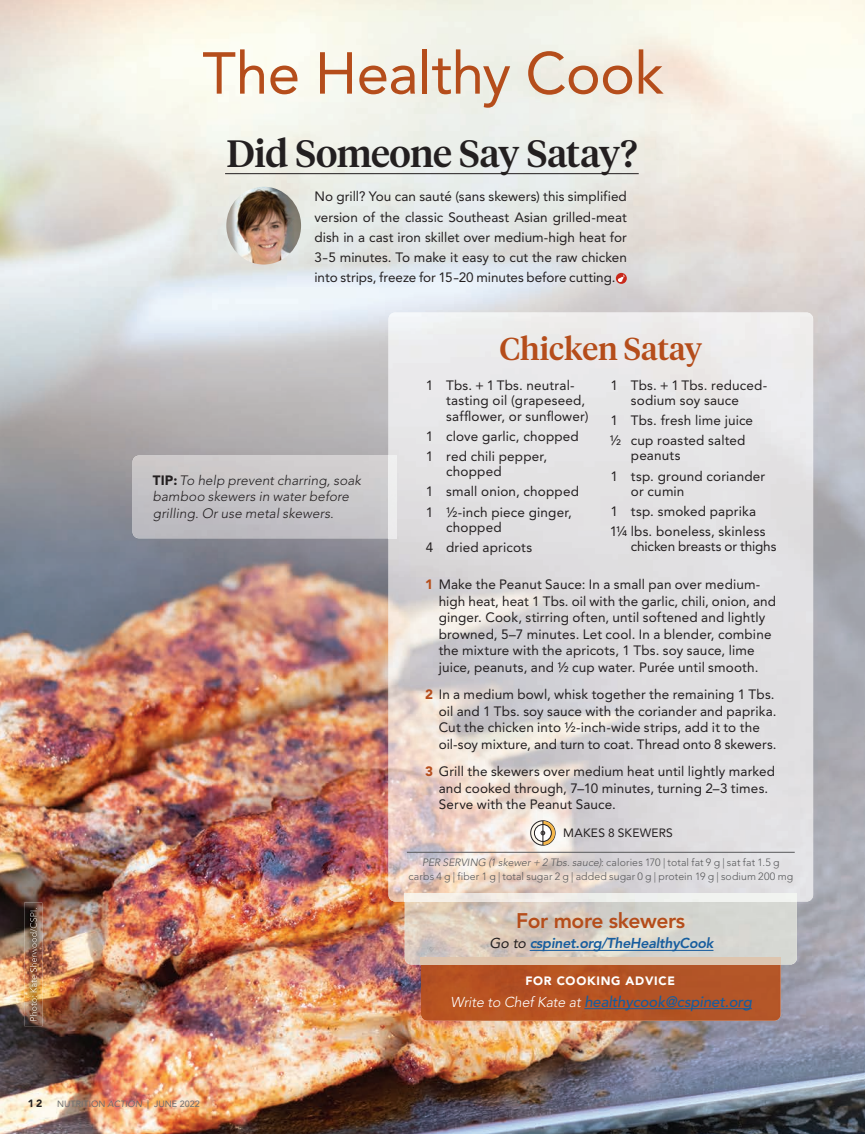
<style>
.page{position:relative;width:865px;height:1134px;background:#fff}
.page>*{position:absolute;margin:0;border:0;box-sizing:border-box;transform-origin:0 0}
.t1{font:58.5px "Avenir LT Std";letter-spacing:-.01em;color:#b54d1b}
.t2{font:500 37.8px "Tiempos Headline";letter-spacing:-.015em;color:#231f20}
.t3{font:500 31.5px "Tiempos Headline";color:#b54d1b}
.t4{font:800 21px "Avenir LT Std";letter-spacing:-.02em;color:#b54d1b}
.t5{font:italic 500 15px "Avenir LT Std";letter-spacing:-.01em;color:#175d9e}
.t6{font:italic 800 14.25px "Avenir LT Std";letter-spacing:-.02em;color:#175d9e}
.t7{font:13.5px/20.2px "Avenir LT Std";letter-spacing:.01em;color:#231f20}
.t8{font:italic 300 13.5px/16.5px "Avenir LT Std";letter-spacing:.01em;color:#231f20}
.t9{font:13.5px "Avenir LT Std";letter-spacing:-.01em;color:#231f20}
.t10{font:900 12px "Avenir LT Std";letter-spacing:.06em;color:#fff}
.t11{font:12px "Avenir LT Std";letter-spacing:.02em;color:#231f20}
.t12{font:300 10.5px/13.5px "Avenir LT Std";letter-spacing:.01em;color:#57585a;text-align:center}
.t13{font:900 10.5px "Avenir LT Std";color:#231f20}
.t14{font:9px "Avenir LT Std";color:#6c6d70}
.s1{font-weight:900;font-style:normal}
.s2{font-style:italic}
.s3{font-weight:900;color:#b54d1b}
.s4{font-weight:400;color:#231f20}
.s5{font-weight:300;font-size:14.25px;color:#fff}
</style>
<div class="page">
<img style="left:0;top:0;width:864px;height:1133px">
<img style="left:132px;top:455px;width:256px;height:83px">
<svg style="left:615px;top:273px;width:11px;height:11px"></svg>
<svg style="left:618px;top:274px;width:6px;height:8px"></svg>
<img style="left:226px;top:187px;width:75px;height:77px">
<hr style="left:225px;top:173px;width:413px;height:1px;background:#231f20">
<div style="left:421px;top:964px;width:359px;height:56px;background:#b55424"></div>
<img style="left:404px;top:901px;width:392px;height:63px">
<hr style="left:529px;top:949px;width:184px;height:1px;background:#175d9e">
<hr style="left:584px;top:1007px;width:167px;height:1px;background:#175d9e">
<img style="left:388px;top:312px;width:424px;height:589px">
<svg style="left:530px;top:820px;width:25px;height:25px"></svg>
<div style="left:530px;top:820px;width:25px;height:25px;border:1px solid #231f20;border-radius:50%"></div>
<svg style="left:534px;top:824px;width:17px;height:17px"></svg>
<div style="left:534px;top:824px;width:17px;height:17px;border:1px solid #231f20;border-radius:50%"></div>
<svg style="left:540px;top:820px;width:15px;height:24px"></svg>
<hr style="left:407px;top:851px;width:387px;height:1px;background:#57585a">
<img style="left:24px;top:902px;width:18px;height:123px">
<img style="left:30px;top:907px;width:7px;height:113px">
<h1 class="t1" style="left:202px;top:39px;width:462px">The Healthy Cook</h1>
<h2 class="t2" style="left:226px;top:127px;width:412px">Did Someone Say Satay?</h2>
<p class="t7" style="left:314px;top:186px;width:314px;text-align:justify">No grill? You can sauté (sans skewers) this simplified version of the classic Southeast Asian grilled-meat dish in a cast iron skillet over medium-high heat for 3-5 minutes. To make it easy to cut the raw chicken into strips, freeze for 15-20 minutes before cutting.</p>
<p class="t8" style="left:153px;top:471px;width:210px"><span class="s1">TIP:</span> To help prevent charring, soak bamboo skewers in water before grilling. Or use metal skewers.</p>
<p class="t13" style="left:28px;top:1096px;width:16px">12</p>
<p class="t14" style="left:57px;top:1098px;width:144px">NUTRITION <span class="s2">ACTION</span> | JUNE 2022</p>
<h3 class="t3" style="left:499px;top:327px;width:204px">Chicken Satay</h3>
<p class="t7" style="left:446px;top:377px;width:144px;line-height:15.5px;text-indent:-20px">1 Tbs. + 1 Tbs. neutral&shy;tasting oil (grapeseed, safflower, or sunflower)</p>
<p class="t7" style="left:426px;top:426px;width:154px">1 clove garlic, chopped<br>1 red chili pepper,</p>
<p class="t7" style="left:426px;top:461px;width:154px;text-indent:20px">chopped<br>1 small onion, chopped<br>1 ½-inch piece ginger,</p>
<p class="t7" style="left:426px;top:517px;width:108px;text-indent:20px">chopped<br>4 dried apricots</p>
<p class="t7" style="left:610px;top:377px;width:158px;line-height:15px;text-align:center">1 Tbs. + 1 Tbs. reduced&shy;sodium soy sauce</p>
<p class="t7" style="left:609px;top:410px;width:145px">1 Tbs. fresh lime juice ½ cup roasted salted</p>
<p class="t7" style="left:610px;top:445px;width:156px;text-indent:20px">peanuts<br>1 tsp. ground coriander</p>
<p class="t7" style="left:609px;top:481px;width:157px;text-indent:21px">or cumin<br>1 tsp. smoked paprika<br>1¼ lbs. boneless, skinless</p>
<p class="t9" style="left:630px;top:538px;width:147px">chicken breasts or thighs</p>
<p class="t7" style="left:438px;top:576px;width:338px;line-height:16.5px;text-indent:-14px"><span class="s3">1</span> Make the Peanut Sauce: In a small pan over medium&shy;high heat, heat 1 Tbs. oil with the garlic, chili, onion, and ginger. Cook, stirring often, until softened and lightly browned, 5–7 minutes. Let cool. In a blender, combine the mixture with the apricots, 1 Tbs. soy sauce, lime juice, peanuts, and ½ cup water. Purée until smooth.</p>
<p class="t7" style="left:438px;top:686px;width:339px;line-height:16.5px;text-indent:-14px"><span class="s3">2</span> In a medium bowl, whisk together the remaining 1 Tbs. oil and 1 Tbs. soy sauce with the coriander and paprika.<br>Cut the chicken into ½-inch-wide strips, add it to the oil-soy mixture, and turn to coat. Thread onto 8 skewers.</p>
<p class="t7" style="left:438px;top:763px;width:338px;line-height:16.5px;text-indent:-14px"><span class="s3">3</span> Grill the skewers over medium heat until lightly marked and cooked through, 7–10 minutes, turning 2–3 times.<br>Serve with the Peanut Sauce.</p>
<p class="t11" style="left:563px;top:825px;width:111px">MAKES 8 SKEWERS</p>
<p class="t12" style="left:408px;top:855px;width:386px"><span class="s2">PER SERVING (1 skewer + 2 Tbs. sauce)</span>: calories 170 | total fat 9 g | sat fat 1.5 g carbs 4 g | fiber 1 g | total sugar 2 g | added sugar 0 g | protein 19 g | sodium 200 mg</p>
<h3 class="t4" style="left:516px;top:907px;width:171px">For more skewers</h3>
<p class="t6" style="left:489px;top:934px;width:225px"><span class="s4">Go to</span> cspinet.org/TheHealthyCook</p>
<p class="t10" style="left:525px;top:973px;width:151px">FOR COOKING ADVICE</p>
<p class="t5" style="left:450px;top:992px;width:303px"><span class="s5">Write to Chef Kate at</span> healthycook@cspinet.org</p>
</div>
